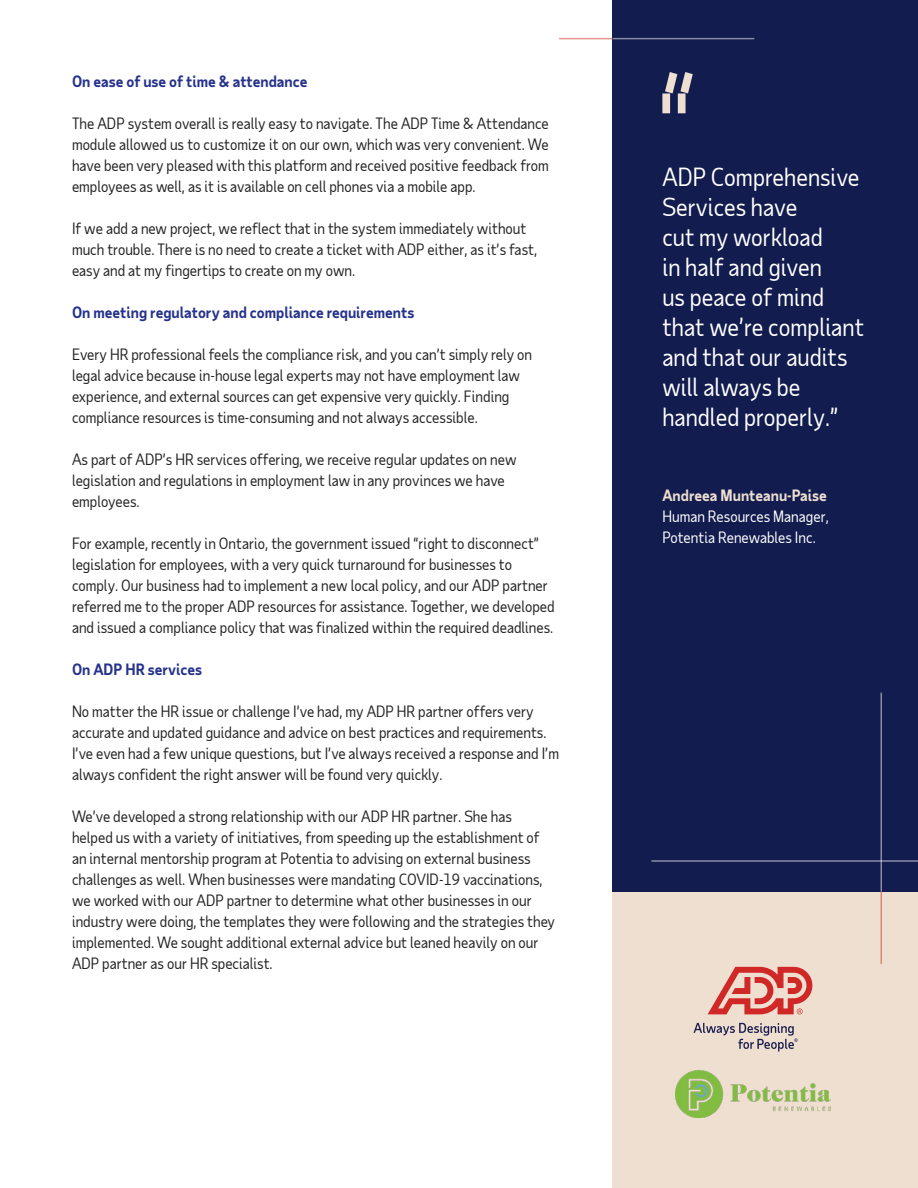
<style>
.page{position:relative;width:918px;height:1188px;background:#fff}
.page>*{position:absolute;margin:0;border:0;box-sizing:border-box;transform-origin:0 0}
.t1{font:24px/30px "Taub Sans";color:#fff}
.t2{font:15px/21px "Taub Sans";color:#222}
.t3{font:700 15px "Taub Sans";color:#26328c}
.t4{font:15px/21px "Taub Sans";color:#fff}
.t5{font:700 15px "Taub Sans";color:#efdfd1}
</style>
<div class="page">
<div style="left:613px;top:870px;width:305px;height:318px;background:#efdfd1"></div>
<div style="left:613px;top:0;width:305px;height:892px;background:#121c4e"></div>
<hr style="left:559px;top:38px;width:54px;height:1px;background:#d0271d">
<hr style="left:613px;top:38px;width:141px;height:1px;background:#fff">
<hr style="left:880px;top:892px;width:2px;height:72px;background:#d0271d">
<hr style="left:880px;top:693px;width:2px;height:199px;background:#fff">
<hr style="left:651px;top:860px;width:267px;height:2px;background:#fff">
<svg style="left:693px;top:1023px;width:105px;height:29px"></svg>
<svg style="left:708px;top:967px;width:104px;height:47px"></svg>
<svg style="left:662px;top:72px;width:31px;height:41px"></svg>
<img style="left:676px;top:1070px;width:154px;height:48px">
<p class="t3" style="left:72px;top:72px;width:237px">On ease of use of time &amp; attendance</p>
<p class="t2" style="left:72px;top:113px;width:478px;text-align:justify">The ADP system overall is really easy to navigate. The ADP Time &amp; Attendance module allowed us to customize it on our own, which was very convenient. We have been very pleased with this platform and received positive feedback from employees as well, as it is available on cell phones via a mobile app.</p>
<p class="t2" style="left:72px;top:218px;width:467px">If we add a new project, we reflect that in the system immediately without much trouble. There is no need to create a ticket with ADP either, as it’s fast, easy and at my fingertips to create on my own.</p>
<p class="t3" style="left:72px;top:303px;width:344px">On meeting regulatory and compliance requirements</p>
<p class="t2" style="left:72px;top:344px;width:462px">Every HR professional feels the compliance risk, and you can’t simply rely on legal advice because in-house legal experts may not have employment law experience, and external sources can get expensive very quickly. Finding compliance resources is time-consuming and not always accessible.</p>
<p class="t2" style="left:72px;top:449px;width:446px">As part of ADP’s HR services offering, we receive regular updates on new legislation and regulations in employment law in any provinces we have employees.</p>
<p class="t2" style="left:72px;top:533px;width:484px">For example, recently in Ontario, the government issued “right to disconnect” legislation for employees, with a very quick turnaround for businesses to comply. Our business had to implement a new local policy, and our ADP partner referred me to the proper ADP resources for assistance. Together, we developed and issued a compliance policy that was finalized within the required deadlines.</p>
<p class="t3" style="left:72px;top:660px;width:132px">On ADP HR services</p>
<p class="t2" style="left:72px;top:701px;width:489px">No matter the HR issue or challenge I’ve had, my ADP HR partner offers very accurate and updated guidance and advice on best practices and requirements.<br>I’ve even had a few unique questions, but I’ve always received a response and I’m always confident the right answer will be found very quickly.</p>
<p class="t2" style="left:72px;top:806px;width:485px">We’ve developed a strong relationship with our ADP HR partner. She has helped us with a variety of initiatives, from speeding up the establishment of an internal mentorship program at Potentia to advising on external business challenges as well. When businesses were mandating COVID-19 vaccinations, we worked with our ADP partner to determine what other businesses in our industry were doing, the templates they were following and the strategies they implemented. We sought additional external advice but leaned heavily on our ADP partner as our HR specialist.</p>
<h1 class="t1" style="left:662px;top:162px;width:203px">ADP Comprehensive<br>Services have<br>cut my workload<br>in half and given<br>us peace of mind that we’re compliant and that our audits will always be handled properly.”</h1>
<p class="t5" style="left:662px;top:486px;width:166px">Andreea Munteanu-Paise</p>
<p class="t4" style="left:662px;top:506px;width:168px">Human Resources Manager,<br>Potentia Renewables Inc.</p>
</div>
